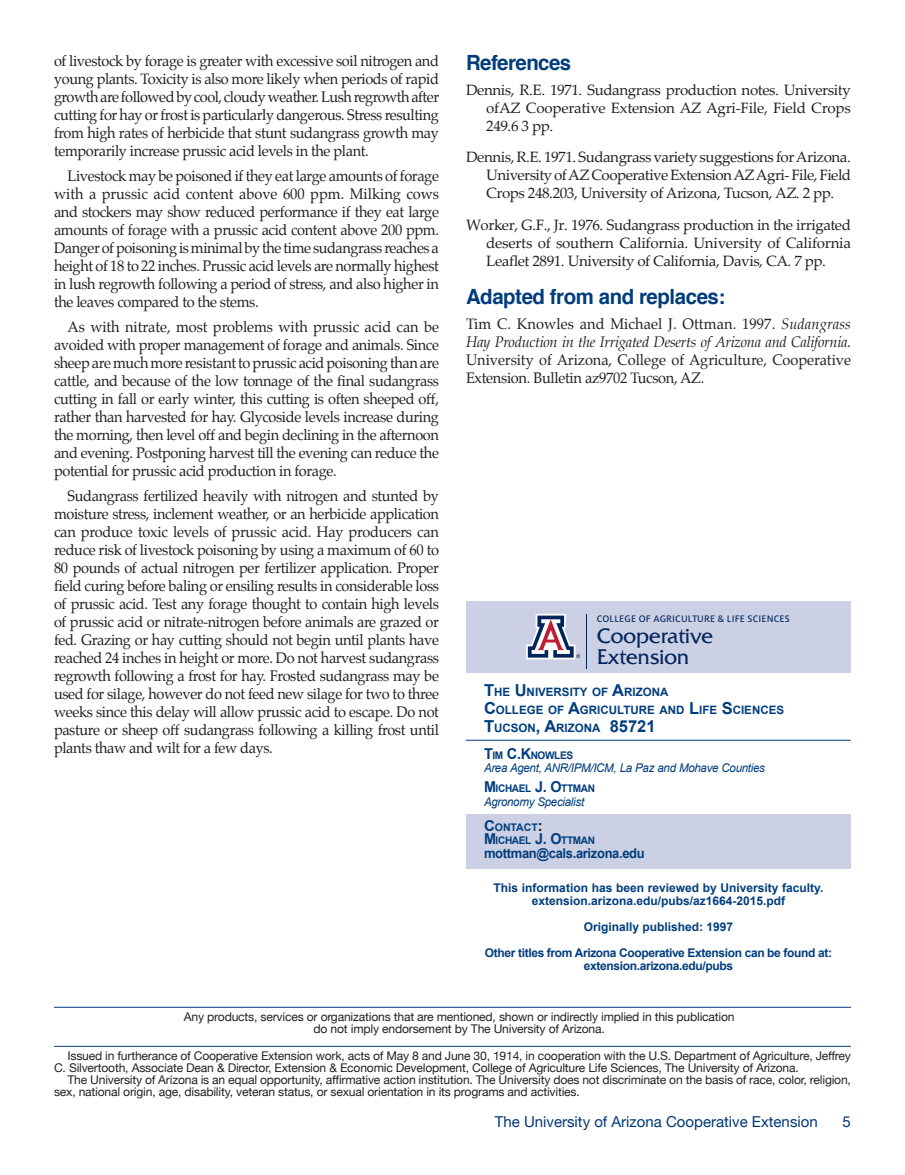
<style>
.page{position:relative;width:905px;height:1175px;background:#fff}
.page>*{position:absolute;margin:0;border:0;box-sizing:border-box;transform-origin:0 0}
.Subhead_1{font:700 21px "Helvetica";letter-spacing:-.02em;color:#013d7d}
.t1{font:21px/21px "Friz Qua";letter-spacing:-.02em;color:#00255b}
.Subhead_1-2{font:15px/18px "Palatino";letter-spacing:-.025em;color:#231f20;text-align:justify}
.t2{font:15px/18px "Palatino Linotype";letter-spacing:-.02em;color:#231f20;text-align:justify}
.t3{font:15px "Helvetica Neue";color:#013775}
.t4{font:700 15px "Arial";color:#231f20}
.t5{font:700 13.5px "Arial";letter-spacing:-.025em;color:#013d7d;scale:.96 1}
.t6{font:12px/12px "Helvetica Neue";letter-spacing:-.01em;color:#231f20}
.t7{font:700 12px "Arial";color:#013d7d}
.t8{font:12px "Helvetica Neue";letter-spacing:-.03em;color:#231f20}
.t9{font:700 12px "Arial";letter-spacing:-.03em;color:#013d7d}
.t10{font:italic 12px "Arial";letter-spacing:-.025em;color:#013d7d;scale:.96 1}
.t11{font:700 11.55px "Arial";color:#013d7d}
.t12{font:700 10.5px "Arial";letter-spacing:-.035em;color:#013d7d;scale:.96 1}
.t13{font:10.5px "Milo OT Text";letter-spacing:.01em;color:#00255b}
.t14{font:700 10.5px "Arial";letter-spacing:-.035em;color:#013d7d}
.s1{font-style:italic}
.s2{font-size:16.5px}
.s3{font-size:15px}
</style>
<div class="page">
<div style="left:466px;top:815px;width:384px;height:54px;background:#cbd0e4"></div>
<div style="left:466px;top:601px;width:384px;height:71px;background:#cbd0e4"></div>
<hr style="left:466px;top:740px;width:384px;height:1px;background:#013d7d">
<svg style="left:526px;top:614px;width:54px;height:45px"></svg>
<hr style="left:586px;top:614px;width:1px;height:54px;background:#00255b">
<hr style="left:54px;top:1006px;width:796px;height:1px;background:#013d7d">
<hr style="left:54px;top:1046px;width:796px;height:1px;background:#013d7d">
<p class="Subhead_1-2" style="left:54px;top:52px;width:386px">of livestock by forage is greater with excessive soil nitrogen and young plants. Toxicity is also more likely when periods of rapid growth are followed by cool, cloudy weather. Lush regrowth after cutting for hay or frost is particularly dangerous. Stress resulting from high rates of herbicide that stunt sudangrass growth may temporarily increase prussic acid levels in the plant.</p>
<p class="Subhead_1-2" style="left:54px;top:167px;width:386px;text-indent:14px">Livestock may be poisoned if they eat large amounts of forage with a prussic acid content above 600 ppm. Milking cows and stockers may show reduced performance if they eat large amounts of forage with a prussic acid content above 200 ppm.<br>Danger of poisoning is minimal by the time sudangrass reaches a height of 18 to 22 inches. Prussic acid levels are normally highest in lush regrowth following a period of stress, and also higher in the leaves compared to the stems.</p>
<p class="Subhead_1-2" style="left:54px;top:318px;width:386px;text-indent:14px">As with nitrate, most problems with prussic acid can be avoided with proper management of forage and animals. Since sheep are much more resistant to prussic acid poisoning than are cattle, and because of the low tonnage of the final sudangrass cutting in fall or early winter, this cutting is often sheeped off, rather than harvested for hay. Glycoside levels increase during the morning, then level off and begin declining in the afternoon and evening. Postponing harvest till the evening can reduce the potential for prussic acid production in forage.</p>
<p class="Subhead_1-2" style="left:54px;top:486px;width:386px;text-indent:14px">Sudangrass fertilized heavily with nitrogen and stunted by moisture stress, inclement weather, or an herbicide application can produce toxic levels of prussic acid. Hay producers can reduce risk of livestock poisoning by using a maximum of 60 to 80 pounds of actual nitrogen per fertilizer application. Proper field curing before baling or ensiling results in considerable loss of prussic acid. Test any forage thought to contain high levels of prussic acid or nitrate-nitrogen before animals are grazed or fed. Grazing or hay cutting should not begin until plants have reached 24 inches in height or more. Do not harvest sudangrass regrowth following a frost for hay. Frosted sudangrass may be used for silage, however do not feed new silage for two to three weeks since this delay will allow prussic acid to escape. Do not pasture or sheep off sudangrass following a killing frost until plants thaw and wilt for a few days.</p>
<p class="Subhead_1" style="left:466px;top:45px;width:107px">References</p>
<p class="t2" style="left:486px;top:80px;width:366px;text-indent:-20px">Dennis, R.E. 1971. Sudangrass production notes. University ofAZ Cooperative Extension AZ Agri-File, Field Crops 249.6 3 pp.</p>
<p class="t2" style="left:486px;top:147px;width:367px;text-indent:-20px">Dennis, R.E. 1971. Sudangrass variety suggestions for Arizona.<br>University of AZ Cooperative Extension AZ Agri- File, Field Crops 248.203, University of Arizona, Tucson, AZ. 2 pp.</p>
<p class="t2" style="left:486px;top:215px;width:366px;text-indent:-20px">Worker, G.F., Jr. 1976. Sudangrass production in the irrigated deserts of southern California. University of California Leaflet 2891. University of California, Davis, CA. 7 pp.</p>
<p class="Subhead_1" style="left:466px;top:280px;width:261px">Adapted from and replaces:</p>
<p class="Subhead_1-2" style="left:466px;top:315px;width:386px">Tim C. Knowles and Michael J. Ottman. 1997. <span class="s1">Sudangrass Hay Production in the Irrigated Deserts of Arizona and California</span>.<br>University of Arizona, College of Agriculture, Cooperative Extension. Bulletin az9702 Tucson, AZ.</p>
<p class="t13" style="left:597px;top:613px;width:194px">COLLEGE OF AGRICULTURE &amp; LIFE SCIENCES</p>
<h1 class="t1" style="left:597px;top:625px;width:118px">Cooperative<br>Extension</h1>
<p class="t11" style="left:484px;top:684px;width:186px"><span class="s2">T</span>HE <span class="s2">U</span>NIVERSITY OF <span class="s2">A</span>RIZONA</p>
<p class="t11" style="left:484px;top:702px;width:301px"><span class="s2">C</span>OLLEGE OF <span class="s2">A</span>GRICU LTU RE AND <span class="s2">L</span>IFE <span class="s2">S</span>CIENCES</p>
<p class="t11" style="left:484px;top:720px;width:173px"><span class="s2">T</span>UCSON<span class="s2">, A</span>RIZONA <span class="s2">85721</span></p>
<p class="t12" style="left:484px;top:748px;width:94px"><span class="s3">T</span>IM <span class="s3">C.K</span>NOWLES</p>
<p class="t10" style="left:484px;top:760px;width:294px">Area Agent, ANR/IPM/ICM, La Paz and Mohave Counties</p>
<p class="t12" style="left:484px;top:781px;width:117px"><span class="s3">M</span> ICHAEL <span class="s3">J. O</span>TTMAN</p>
<p class="t10" style="left:484px;top:794px;width:106px">Agronomy Specialist</p>
<p class="t14" style="left:484px;top:820px;width:35px"><span class="s3">C</span>ONTACT</p>
<p class="t4" style="left:538px;top:815px;width:6px">:</p>
<p class="t12" style="left:484px;top:833px;width:117px"><span class="s3">M</span> ICHAEL <span class="s3">J. O</span>TTMAN</p>
<p class="t5" style="left:484px;top:844px;width:169px">mottman@cals.arizona.edu</p>
<p class="t7" style="left:493px;top:880px;width:331px">This information has been reviewed by University faculty.</p>
<p class="t7" style="left:531px;top:892px;width:255px">extension.arizona.edu/pubs/az1664-2015.pdf</p>
<p class="t7" style="left:583px;top:919px;width:151px">Originally published: 1997</p>
<p class="t9" style="left:485px;top:944px;width:348px">Other titles from Arizona Cooperative Extension can be found at:</p>
<p class="t9" style="left:584px;top:957px;width:151px">extension.arizona.edu/pubs</p>
<p class="t8" style="left:184px;top:1008px;width:552px">Any products, services or organizations that are mentioned, shown or indirectly implied in this publication</p>
<p class="t6" style="left:313px;top:1023px;width:293px">do not imply endorsement by The University of Arizona.</p>
<p class="t6" style="left:54px;top:1050px;width:798px;text-indent:14px">Issued in furtherance of Cooperative Extension work, acts of May 8 and June 30, 1914, in cooperation with the U.S. Department of Agriculture, Jeffrey<br>C. Silvertooth, Associate Dean &amp; Director, Extension &amp; Economic Development, College of Agriculture Life Sciences, The University of Arizona.</p>
<p class="t6" style="left:54px;top:1074px;width:798px;text-indent:14px">The University of Arizona is an equal opportunity, affirmative action institution. The University does not discriminate on the basis of race, color, religion, sex, national origin, age, disability, veteran status, or sexual orientation in its programs and activities.</p>
<p class="t3" style="left:495px;top:1110px;width:324px">The University of Arizona Cooperative Extension</p>
<p class="t3" style="left:842px;top:1111px;width:10px">5</p>
</div>
